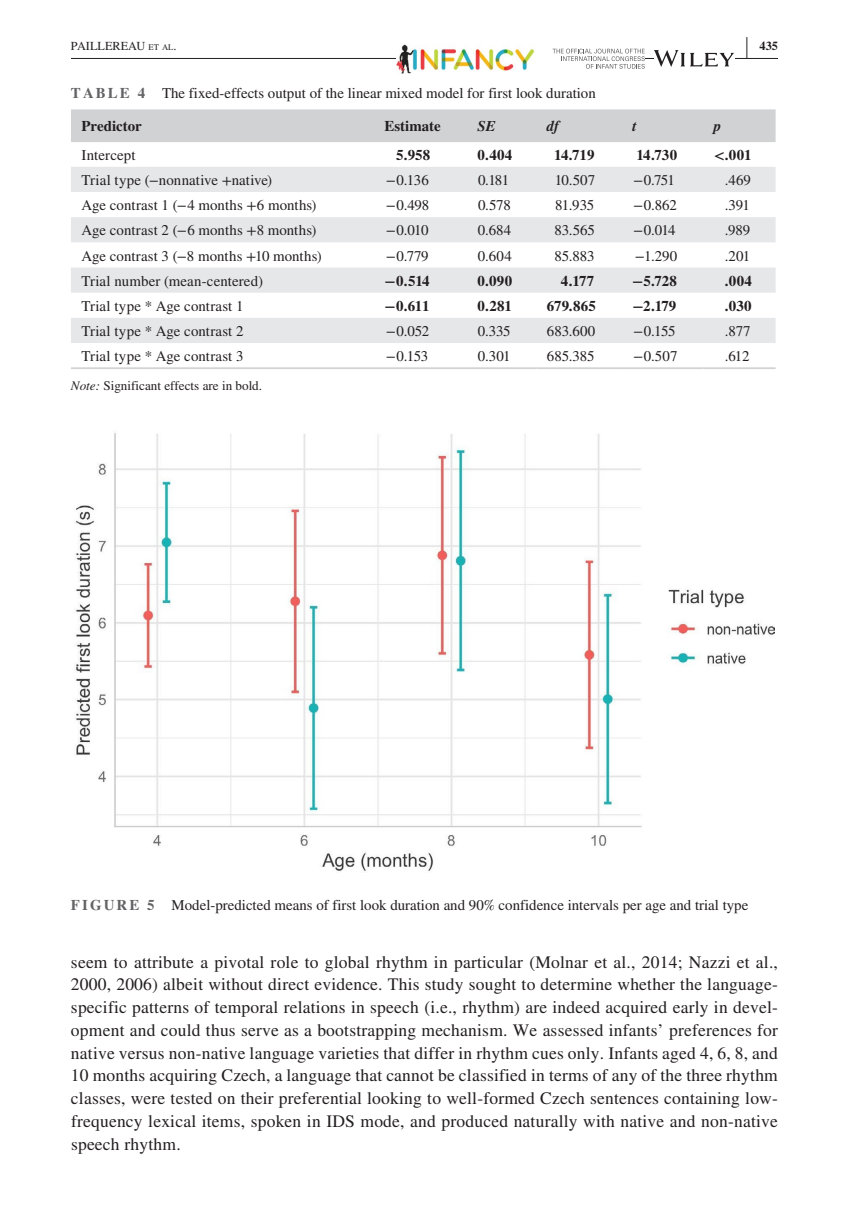
<style>
.page{position:relative;width:849px;height:1221px;background:#fff}
.page>*{position:absolute;margin:0;border:0;box-sizing:border-box;transform-origin:0 0}
.t1{font:700 30.28px "STIX";color:#231f20;scale:.36 1}
.t2{font:17.5px/22.8px "STIX";letter-spacing:.01em;color:#231f20;text-align:justify}
.t3{font:14.88px "STIX";color:#231f20}
.t4{font:700 14.88px "STIX";color:#231f20}
.t5{font:italic 700 14.88px "STIX";color:#231f20}
.t6{font:13.12px "STIX";color:#231f20}
.t7{font:12.25px "STIX";color:#231f20}
.t8{font:700 12.25px "STIX";color:#231f20}
.s1{font-size:8.58px}
.s2{font-weight:700;color:#636366}
.s3{font-style:italic}
</style>
<div class="page">
<hr style="left:71px;top:58px;width:706px;height:1px;background:#231f20">
<div style="left:396px;top:43px;width:248px;height:30px;background:#fff"></div>
<svg style="left:552px;top:49px;width:92px;height:20px"></svg>
<img style="left:396px;top:44px;width:139px;height:29px">
<svg style="left:654px;top:50px;width:80px;height:17px"></svg>
<div style="left:71px;top:109px;width:704px;height:33px;background:#d1d2d4"></div>
<svg style="left:71px;top:167px;width:704px;height:176px;fill:#e6e7e9"></svg>
<hr style="left:71px;top:367px;width:303px;height:2px;background:#d1d2d4">
<hr style="left:374px;top:367px;width:93px;height:2px;background:#d1d2d4">
<hr style="left:467px;top:367px;width:69px;height:2px;background:#d1d2d4">
<hr style="left:536px;top:367px;width:85px;height:2px;background:#d1d2d4">
<hr style="left:621px;top:367px;width:82px;height:2px;background:#d1d2d4">
<hr style="left:703px;top:367px;width:72px;height:2px;background:#d1d2d4">
<img style="left:74px;top:433px;width:700px;height:438px">
<h1 class="t1" style="left:745px;top:30px;width:8px">|</h1>
<p class="t7" style="left:71px;top:38px;width:107px">PAILLEREAU <span class="s1">et al</span> .</p>
<p class="t8" style="left:759px;top:39px;width:20px">435</p>
<p class="t3" style="left:71px;top:83px;width:526px"><span class="s2">TABLE 4</span> The fixed-effects output of the linear mixed model for first look duration</p>
<p class="t4" style="left:81px;top:117px;width:62px">Predictor</p>
<p class="t4" style="left:384px;top:117px;width:58px">Estimate</p>
<p class="t5" style="left:477px;top:116px;width:20px">SE</p>
<p class="t5" style="left:546px;top:116px;width:14px">df</p>
<p class="t5" style="left:632px;top:116px;width:6px">t</p>
<p class="t5" style="left:713px;top:116px;width:9px">p</p>
<p class="t3" style="left:81px;top:145px;width:55px">Intercept</p>
<p class="t4" style="left:396px;top:146px;width:36px">5.958</p>
<p class="t4" style="left:477px;top:146px;width:36px">0.404</p>
<p class="t4" style="left:554px;top:146px;width:42px">14.719</p>
<p class="t4" style="left:636px;top:146px;width:42px">14.730</p>
<p class="t4" style="left:713px;top:146px;width:39px">&lt;.001</p>
<p class="t3" style="left:81px;top:170px;width:192px">Trial type (−nonnative +native)</p>
<p class="t3" style="left:386px;top:170px;width:44px">−0.136</p>
<p class="t3" style="left:478px;top:170px;width:33px">0.181</p>
<p class="t3" style="left:554px;top:170px;width:42px">10.507</p>
<p class="t3" style="left:633px;top:170px;width:43px">−0.751</p>
<p class="t3" style="left:724px;top:170px;width:28px">.469</p>
<p class="t3" style="left:81px;top:195px;width:236px">Age contrast 1 (−4 months +6 months)</p>
<p class="t3" style="left:386px;top:195px;width:45px">−0.498</p>
<p class="t3" style="left:478px;top:195px;width:34px">0.578</p>
<p class="t3" style="left:555px;top:195px;width:40px">81.935</p>
<p class="t3" style="left:633px;top:195px;width:45px">−0.862</p>
<p class="t3" style="left:724px;top:195px;width:27px">.391</p>
<p class="t3" style="left:81px;top:220px;width:236px">Age contrast 2 (−6 months +8 months)</p>
<p class="t3" style="left:386px;top:220px;width:44px">−0.010</p>
<p class="t3" style="left:478px;top:220px;width:35px">0.684</p>
<p class="t3" style="left:554px;top:220px;width:42px">83.565</p>
<p class="t3" style="left:633px;top:220px;width:44px">−0.014</p>
<p class="t3" style="left:724px;top:220px;width:27px">.989</p>
<p class="t3" style="left:81px;top:245px;width:241px">Age contrast 3 (−8 months +10 months)</p>
<p class="t3" style="left:386px;top:245px;width:44px">−0.779</p>
<p class="t3" style="left:478px;top:245px;width:35px">0.604</p>
<p class="t3" style="left:554px;top:245px;width:42px">85.883</p>
<p class="t3" style="left:634px;top:245px;width:44px">−1.290</p>
<p class="t3" style="left:724px;top:245px;width:27px">.201</p>
<p class="t3" style="left:81px;top:270px;width:183px">Trial number (mean-centered)</p>
<p class="t4" style="left:384px;top:272px;width:47px">−0.514</p>
<p class="t4" style="left:477px;top:272px;width:36px">0.090</p>
<p class="t4" style="left:560px;top:272px;width:35px">4.177</p>
<p class="t4" style="left:632px;top:272px;width:46px">−5.728</p>
<p class="t4" style="left:724px;top:272px;width:29px">.004</p>
<p class="t3" style="left:81px;top:295px;width:163px">Trial type * Age contrast 1</p>
<p class="t4" style="left:384px;top:297px;width:47px">−0.611</p>
<p class="t4" style="left:477px;top:297px;width:36px">0.281</p>
<p class="t4" style="left:546px;top:297px;width:50px">679.865</p>
<p class="t4" style="left:632px;top:297px;width:45px">−2.179</p>
<p class="t4" style="left:724px;top:297px;width:28px">.030</p>
<p class="t3" style="left:81px;top:321px;width:163px">Trial type * Age contrast 2</p>
<p class="t3" style="left:386px;top:321px;width:45px">−0.052</p>
<p class="t3" style="left:478px;top:321px;width:34px">0.335</p>
<p class="t3" style="left:546px;top:321px;width:50px">683.600</p>
<p class="t3" style="left:633px;top:321px;width:44px">−0.155</p>
<p class="t3" style="left:724px;top:321px;width:27px">.877</p>
<p class="t3" style="left:81px;top:346px;width:163px">Trial type * Age contrast 3</p>
<p class="t3" style="left:386px;top:346px;width:44px">−0.153</p>
<p class="t3" style="left:478px;top:346px;width:34px">0.301</p>
<p class="t3" style="left:546px;top:346px;width:49px">685.385</p>
<p class="t3" style="left:633px;top:346px;width:46px">−0.507</p>
<p class="t3" style="left:724px;top:346px;width:26px">.612</p>
<p class="t6" style="left:71px;top:376px;width:193px"><span class="s3">Note:</span> Significant effects are in bold.</p>
<p class="t3" style="left:71px;top:895px;width:678px"><span class="s2">FIGURE 5</span> Model-predicted means of first look duration and 90% confidence intervals per age and trial type</p>
<p class="t2" style="left:71px;top:951px;width:708px">seem to attribute a pivotal role to global rhythm in particular (Molnar et al., 2014; Nazzi et al., 2000, 2006) albeit without direct evidence. This study sought to determine whether the language&shy;specific patterns of temporal relations in speech (i.e., rhythm) are indeed acquired early in devel&shy;opment and could thus serve as a bootstrapping mechanism. We assessed infants’ preferences for native versus non-native language varieties that differ in rhythm cues only. Infants aged 4, 6, 8, and 10 months acquiring Czech, a language that cannot be classified in terms of any of the three rhythm classes, were tested on their preferential looking to well-formed Czech sentences containing low&shy;frequency lexical items, spoken in IDS mode, and produced naturally with native and non-native speech rhythm.</p>
</div>
